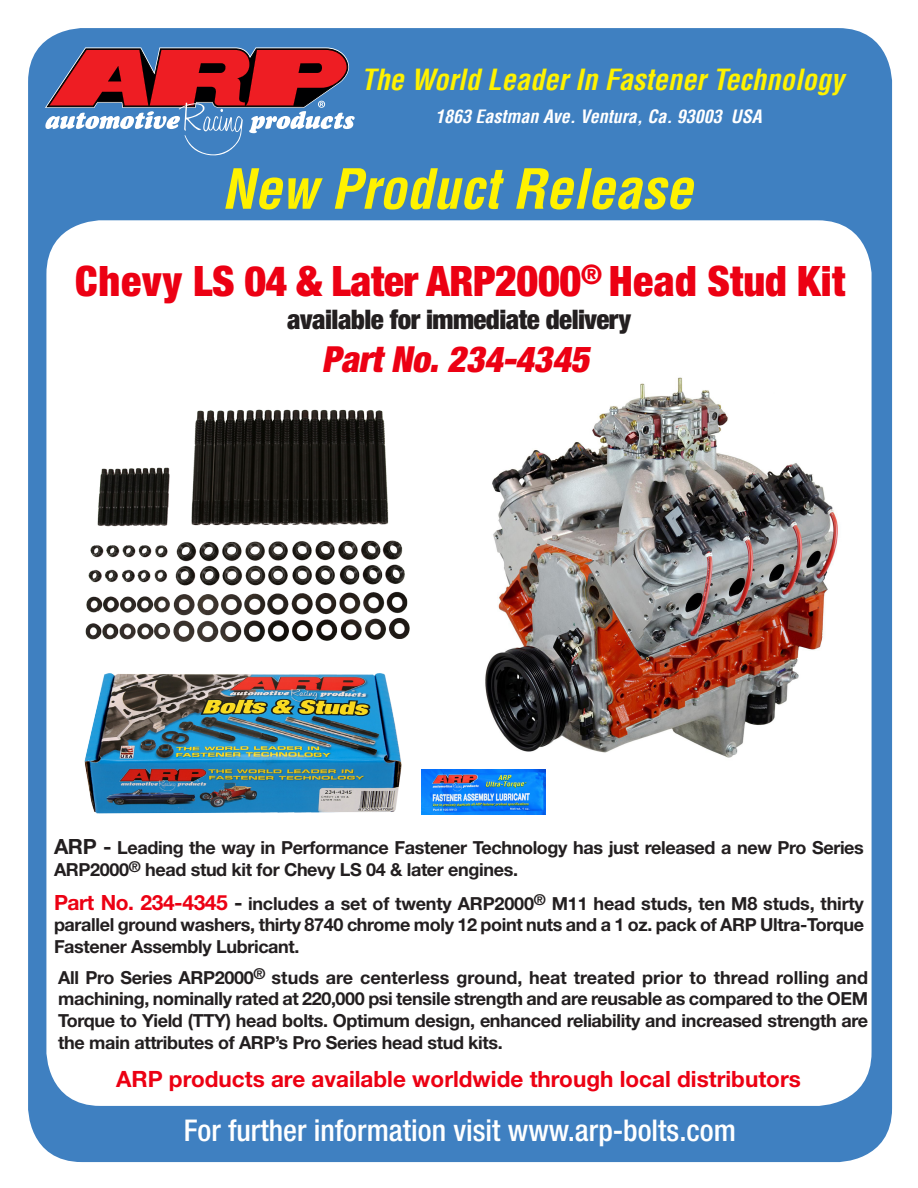
<style>
.page{position:relative;width:918px;height:1188px;background:#fff}
.page>*{position:absolute;margin:0;border:0;box-sizing:border-box;transform-origin:0 0}
.t1{font:italic 700 condensed 54px "Helvetica LT";color:#fff200}
.t2{font:900 condensed 42px "Helvetica Neue";color:#ec0013}
.t3{font:italic 900 condensed 36px "Helvetica Neue";color:#ec0013}
.t4{font:500 condensed 30px "Helvetica Neue";color:#fff}
.t5{font:italic 700 condensed 28.5px "Helvetica LT";color:#fff200}
.t6{font:900 condensed 27px "Helvetica Neue";letter-spacing:-.02em;color:#231f20}
.t7{font:700 22.5px "Helvetica Neue";color:#ec0013}
.t8{font:700 18px/21.6px "Helvetica Neue";letter-spacing:-.02em;color:#231f20;text-align:justify}
.t9{font:italic 700 condensed 18px "Helvetica LT";color:#fff}
.s1{font-size:42.9px}
.s2{font-size:21px}
.s3{font-size:21px;color:#ec0013}
.s4{font-size:18.6px}
</style>
<div class="page">
<div style="left:28px;top:28px;width:864px;height:1134px;background:#3f80c1;border-radius:54px"></div>
<div style="left:46px;top:220px;width:826px;height:886px;background:#fff;border-radius:54px"></div>
<svg style="left:45px;top:47px;width:310px;height:109px"></svg>
<img style="left:85px;top:409px;width:325px;height:233px">
<img style="left:485px;top:377px;width:353px;height:381px">
<img style="left:84px;top:673px;width:318px;height:141px">
<img style="left:422px;top:769px;width:123px;height:46px">
<p class="t5" style="left:361px;top:62px;width:484px">The World Leader In Fastener Technology</p>
<p class="t9" style="left:435px;top:105px;width:328px">1863 Eastman Ave. Ventura, Ca. 93003 USA</p>
<p class="t1" style="left:222px;top:155px;width:472px">New Product Release</p>
<p class="t2" style="left:75px;top:255px;width:772px">Chevy LS 04 &amp; Later ARP<span class="s1">2000</span><sup>®</sup> Head Stud Kit</p>
<p class="t6" style="left:287px;top:302px;width:345px">available for immediate delivery</p>
<p class="t3" style="left:322px;top:337px;width:276px">PartNo.234-4345</p>
<p class="t8" style="left:54px;top:837px;width:811px"><span class="s2">ARP -</span> Leading the way in Performance Fastener Technology has just released a new Pro Series<br>ARP2000<sup>®</sup> head stud kit for Chevy LS 04 &amp; later engines.</p>
<p class="t8" style="left:54px;top:892px;width:812px"><span class="s3">Part No. 234-4345</span> <span class="s2">-</span> includes a set of twenty ARP2000<sup>®</sup> M11 head studs, ten M<span class="s4">8</span> studs, thirty parallel ground washers, thirty <span class="s4">8</span>740 chrome moly 12 point nuts and a 1 oz. pack of ARP Ultra-Torque Fastener Assembly Lubricant.</p>
<p class="t8" style="left:58px;top:966px;width:811px">All Pro Series ARP2000<sup>®</sup> studs are centerless ground, heat treated prior to thread rolling and machining, nominally rated at 220,000 psi tensile strength and are reusable as compared to the OEM Torque to Yield (TTY) head bolts. Optimum design, enhanced reliability and increased strength are the main attributes of ARP’s Pro Series head stud kits.</p>
<p class="t7" style="left:116px;top:1065px;width:686px">ARP products are available worldwide through local distributors</p>
<p class="t4" style="left:184px;top:1112px;width:554px">For further information visit www.arp-bolts.com</p>
</div>
